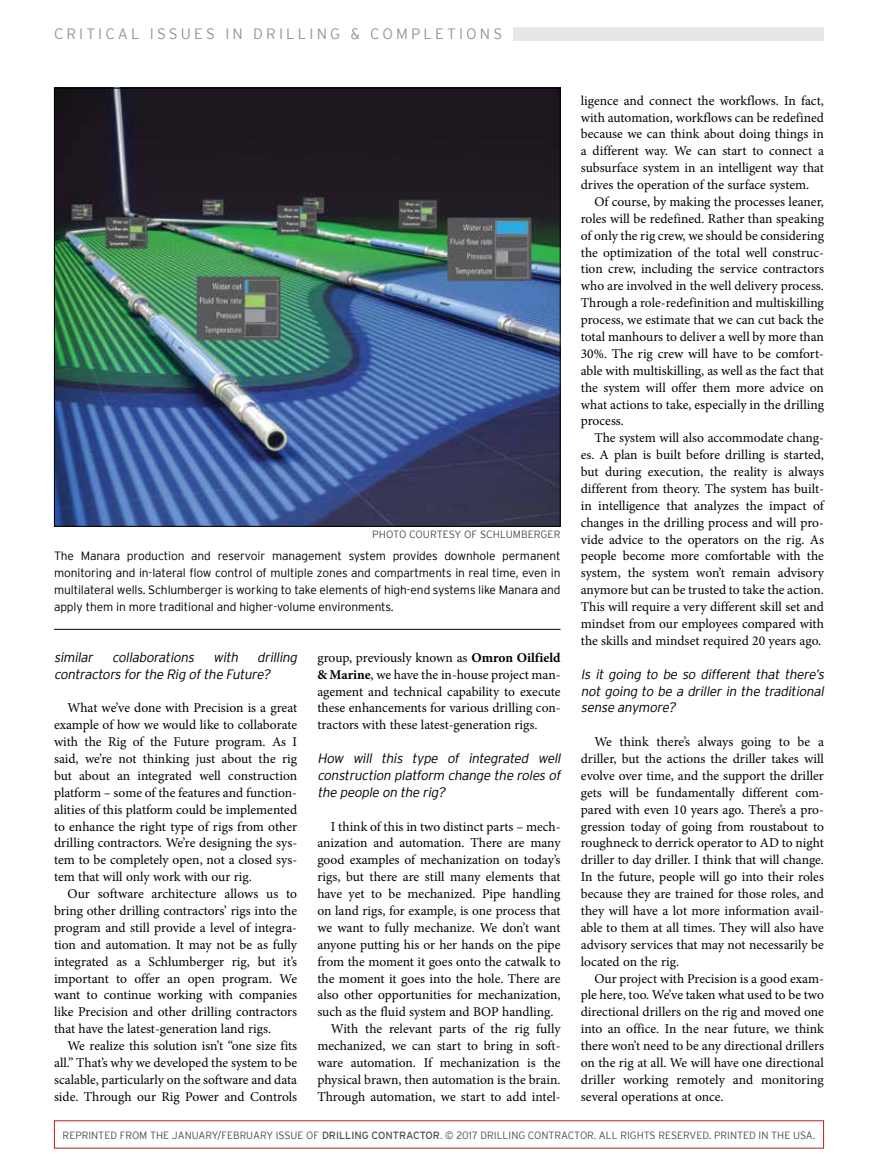
<style>
.page{position:relative;width:878px;height:1175px;background:#fff}
.page>*{position:absolute;margin:0;border:0;box-sizing:border-box;transform-origin:0 0}
.t1{font:300 15px "Interstate";letter-spacing:.205em;color:#939598}
.t2{font:13.5px/16.8px "Minion Pro";color:#000;text-align:justify}
.t3{font:italic 300 13.5px/16.8px "Interstate";color:#000;text-align:justify}
.t4{font:300 12px/16.8px "Interstate";letter-spacing:-.01em;color:#000;text-align:justify}
.t5{font:300 10.5px "Interstate";color:#4d4d4f}
.s1{font-weight:700}
.s2{font-weight:400}
</style>
<div class="page">
<div style="left:54px;top:27px;width:770px;height:13px;background:#e6e7e8"></div>
<div style="left:40px;top:20px;width:472px;height:29px;background:#fff"></div>
<hr style="left:54px;top:629px;width:506px;height:1px;background:#000">
<img style="left:56px;top:90px;width:502px;height:434px">
<p class="t1" style="left:54px;top:25px;width:449px">CRITICAL ISSUES IN DRILLING &amp; COMPLETIONS</p>
<p class="t5" style="left:372px;top:529px;width:190px">PHOTO COURTESY OF SCHLUMBERGER</p>
<p class="t4" style="left:54px;top:548px;width:508px">The Manara production and reservoir management system provides downhole permanent monitoring and in-lateral flow control of multiple zones and compartments in real time, even in multilateral wells. Schlumberger is working to take elements of high-end systems like Manara and apply them in more traditional and higher-volume environments.</p>
<p class="t3" style="left:54px;top:648px;width:247px">similar collaborations with drilling contractors forthe Rig ofthe Future?</p>
<p class="t2" style="left:54px;top:699px;width:245px;text-indent:14px">What we’ve done with Precision is a great example of how we would like to collaborate with the Rig of the Future program. As I said, we’re not thinking just about the rig but about an integrated well construction platform – some of the features and function&shy;alities of this platform could be implemented to enhance the right type of rigs from other drilling contractors. We’re designing the sys&shy;tem to be completely open, not a closed sys&shy;tem that will only work with our rig.</p>
<p class="t2" style="left:54px;top:885px;width:245px;text-indent:14px">Our software architecture allows us to bring other drilling contractors’ rigs into the program and still provide a level of integra&shy;tion and automation. It may not be as fully integrated as a Schlumberger rig, but it’s important to offer an open program. We want to continue working with companies like Precision and other drilling contractors that have the latest-generation land rigs.</p>
<p class="t2" style="left:54px;top:1037px;width:245px;text-indent:14px">We realize this solution isn’t “one size fits all.” That’s why we developed the system to be scalable, particularly on the software and data side. Through our Rig Power and Controls</p>
<p class="t2" style="left:317px;top:649px;width:245px">group, previously known as <span class="s1">Omron Oilfield &amp; Marine</span>, we have the in-house project man&shy;agement and technical capability to execute these enhancements for various drilling con&shy;tractors with these latest-generation rigs.</p>
<p class="t3" style="left:317px;top:749px;width:247px">How will this type of integrated well construction platform change the roles of the people on the rig?</p>
<p class="t2" style="left:331px;top:818px;width:231px">I think of this in two distinct parts – mech-</p>
<p class="t2" style="left:317px;top:834px;width:244px">anization and automation. There are many</p>
<p class="t2" style="left:317px;top:851px;width:244px">good examples of mechanization on today’s</p>
<p class="t2" style="left:317px;top:868px;width:245px">rigs, but there are still many elements that</p>
<p class="t2" style="left:317px;top:885px;width:245px">have yet to be mechanized. Pipe handling</p>
<p class="t2" style="left:317px;top:902px;width:245px">on land rigs, for example, is one process that</p>
<p class="t2" style="left:317px;top:919px;width:245px">we want to fully mechanize. We don’t want</p>
<p class="t2" style="left:317px;top:936px;width:245px">anyone putting his or her hands on the pipe</p>
<p class="t2" style="left:317px;top:953px;width:244px">from the moment it goes onto the catwalk to</p>
<p class="t2" style="left:317px;top:969px;width:245px">the moment it goes into the hole. There are</p>
<p class="t2" style="left:317px;top:986px;width:244px">also other opportunities for mechanization,</p>
<p class="t2" style="left:317px;top:1003px;width:237px">such as the fluid system and BOP handling.</p>
<p class="t2" style="left:331px;top:1020px;width:231px">With the relevant parts of the rig fully</p>
<p class="t2" style="left:317px;top:1037px;width:244px">mechanized, we can start to bring in soft-</p>
<p class="t2" style="left:317px;top:1054px;width:245px">ware automation. If mechanization is the</p>
<p class="t2" style="left:317px;top:1071px;width:244px">physical brawn, then automation is the brain.</p>
<p class="t2" style="left:317px;top:1088px;width:245px">Through automation, we start to add intel-</p>
<p class="t2" style="left:580px;top:92px;width:245px">ligence and connect the workflows. In fact, with automation, workflows can be redefined because we can think about doing things in a different way. We can start to connect a subsurface system in an intelligent way that drives the operation of the surface system.</p>
<p class="t2" style="left:580px;top:193px;width:245px;text-indent:14px">Of course, by making the processes leaner, roles will be redefined. Rather than speaking of only the rig crew, we should be considering the optimization of the total well construc&shy;tion crew, including the service contractors who are involved in the well delivery process.<br>Through a role-redefinition and multiskilling process, we estimate that we can cut back the total manhours to deliver a well by more than 30%. The rig crew will have to be comfort&shy;able with multiskilling, as well as the fact that the system will offer them more advice on what actions to take, especially in the drilling process.</p>
<p class="t2" style="left:580px;top:429px;width:245px;text-indent:14px">The system will also accommodate chang&shy;es. A plan is built before drilling is started, but during execution, the reality is always different from theory. The system has built&shy;in intelligence that analyzes the impact of changes in the drilling process and will pro&shy;vide advice to the operators on the rig. As people become more comfortable with the system, the system won’t remain advisory anymore but can be trusted to take the action.<br>This will require a very different skill set and mindset from our employees compared with the skills and mindset required 20 years ago.</p>
<p class="t3" style="left:580px;top:665px;width:247px">Is it going to be so different that there’s not going to be a driller in the traditional sense anymore?</p>
<p class="t2" style="left:580px;top:733px;width:245px;text-indent:14px">We think there’s always going to be a driller, but the actions the driller takes will evolve over time, and the support the driller gets will be fundamentally different com&shy;pared with even 10 years ago. There’s a pro&shy;gression today of going from roustabout to roughneck to derrick operator to AD to night driller to day driller. I think that will change.<br>In the future, people will go into their roles because they are trained for those roles, and they will have a lot more information avail&shy;able to them at all times. They will also have advisory services that may not necessarily be located on the rig.</p>
<p class="t2" style="left:580px;top:969px;width:245px;text-indent:14px">Our project with Precision is a good exam&shy;ple here, too. We’ve taken what used to be two directional drillers on the rig and moved one into an office. In the near future, we think there won’t need to be any directional drillers on the rig at all. We will have one directional driller working remotely and monitoring several operations at once.</p>
<p class="t5" style="left:63px;top:1128px;width:754px">REPRINTED FROM THE JANUARY/FEBRUARY ISSUE OF <span class="s2">DRILLING CONTRACTOR</span>. © 2017 DRILLING CONTRACTOR. ALL RIGHTS RESERVED. PRINTED IN THE USA.</p>
</div>
